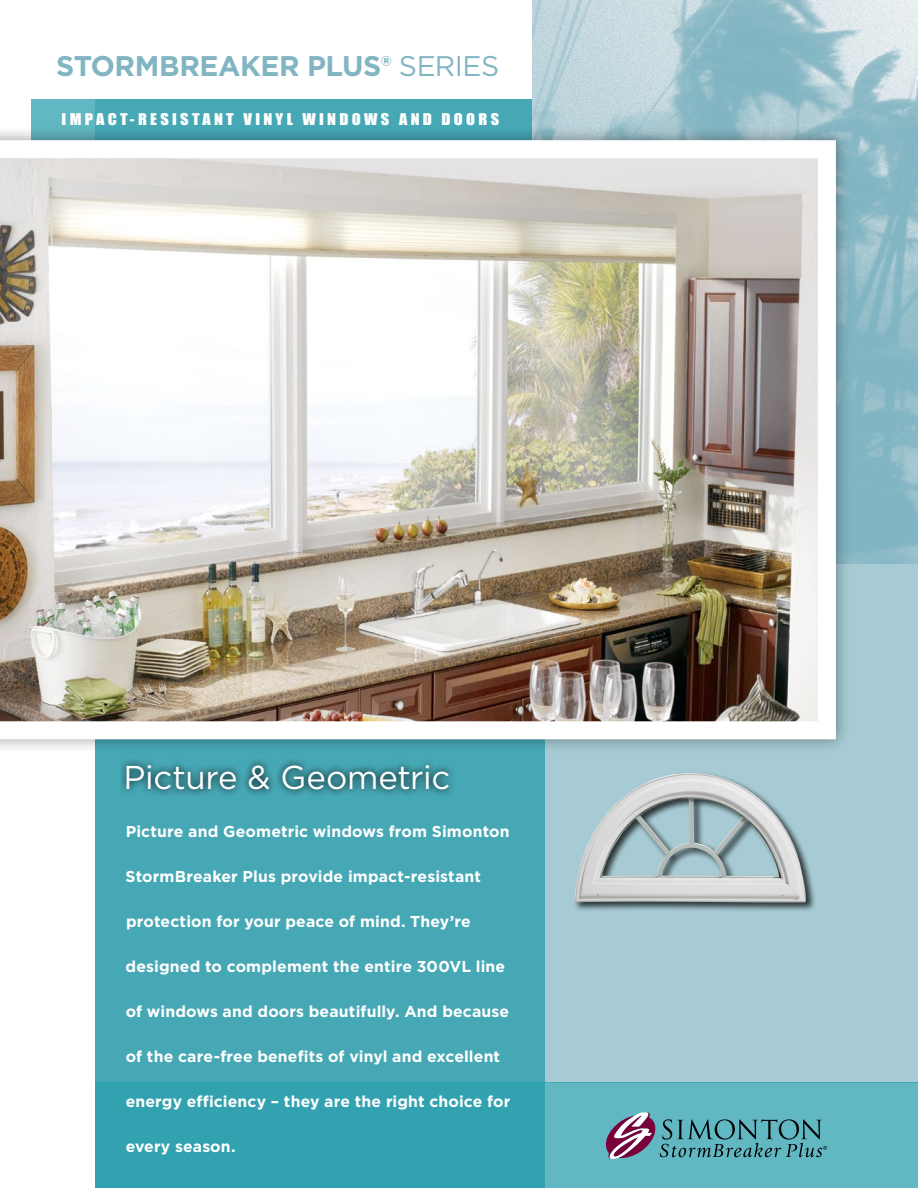
<style>
.page{position:relative;width:918px;height:1188px;background:#fff}
.page>*{position:absolute;margin:0;border:0;box-sizing:border-box;transform-origin:0 0}
.t1{font:33px "Gotham";letter-spacing:-.01em;color:#fff}
.t2{font:700 28.35px "Gotham";letter-spacing:-.015em;color:#81b5c2}
.t3{font:700 15.75px "Gotham";letter-spacing:.01em;color:#fff}
.t4{font:14.85px "Impact";letter-spacing:.2em;color:#fff;scale:1.11 1}
.s1{font-weight:400}
</style>
<div class="page">
<div style="left:95px;top:99px;width:823px;height:983px;background:#a7cbd4"></div>
<div style="left:95px;top:732px;width:449px;height:456px;background:#47a8b5"></div>
<svg style="left:95px;top:1082px;width:823px;height:106px;background:#43a9b6"></svg>
<svg style="left:31px;top:99px;width:502px;height:26px;background:#4aa9b6"></svg>
<img style="left:533px;top:0;width:385px;height:564px">
<div style="left:0;top:125px;width:851px;height:630px;background:#000;opacity:.4"></div>
<img style="left:0;top:140px;width:836px;height:599px">
<svg style="left:121px;top:760px;width:331px;height:35px"></svg>
<svg style="left:606px;top:1112px;width:221px;height:47px;background:#6195a2"></svg>
<div style="left:573px;top:771px;width:243px;height:142px;background:#000;opacity:.75"></div>
<img style="left:574px;top:773px;width:233px;height:129px">
<h2 class="t2" style="left:56px;top:47px;width:445px">STORMBREAKER PLUS® <span class="s1">SERIES</span></h2>
<p class="t4" style="left:62px;top:108px;width:396px">IMPACT-RESISTANT VINYL WINDOWS AND DOORS</p>
<h1 class="t1" style="left:124px;top:756px;width:328px">Picture &amp; Geometric</h1>
<p class="t3" style="left:126px;top:821px;width:385px">Picture and Geometric windows from Simonton</p>
<p class="t3" style="left:126px;top:866px;width:357px">StormBreaker Plus provide impact-resistant</p>
<p class="t3" style="left:126px;top:911px;width:346px">protection for your peace of mind. They’re</p>
<p class="t3" style="left:126px;top:956px;width:381px">designed to complement the entire 300VL line</p>
<p class="t3" style="left:126px;top:1001px;width:385px">of windows and doors beautifully. And because</p>
<p class="t3" style="left:126px;top:1046px;width:376px">of the care-free benefits of vinyl and excellent</p>
<p class="t3" style="left:126px;top:1091px;width:386px">energy efficiency – they are the right choice for</p>
<p class="t3" style="left:126px;top:1136px;width:111px">every season.</p>
</div>
